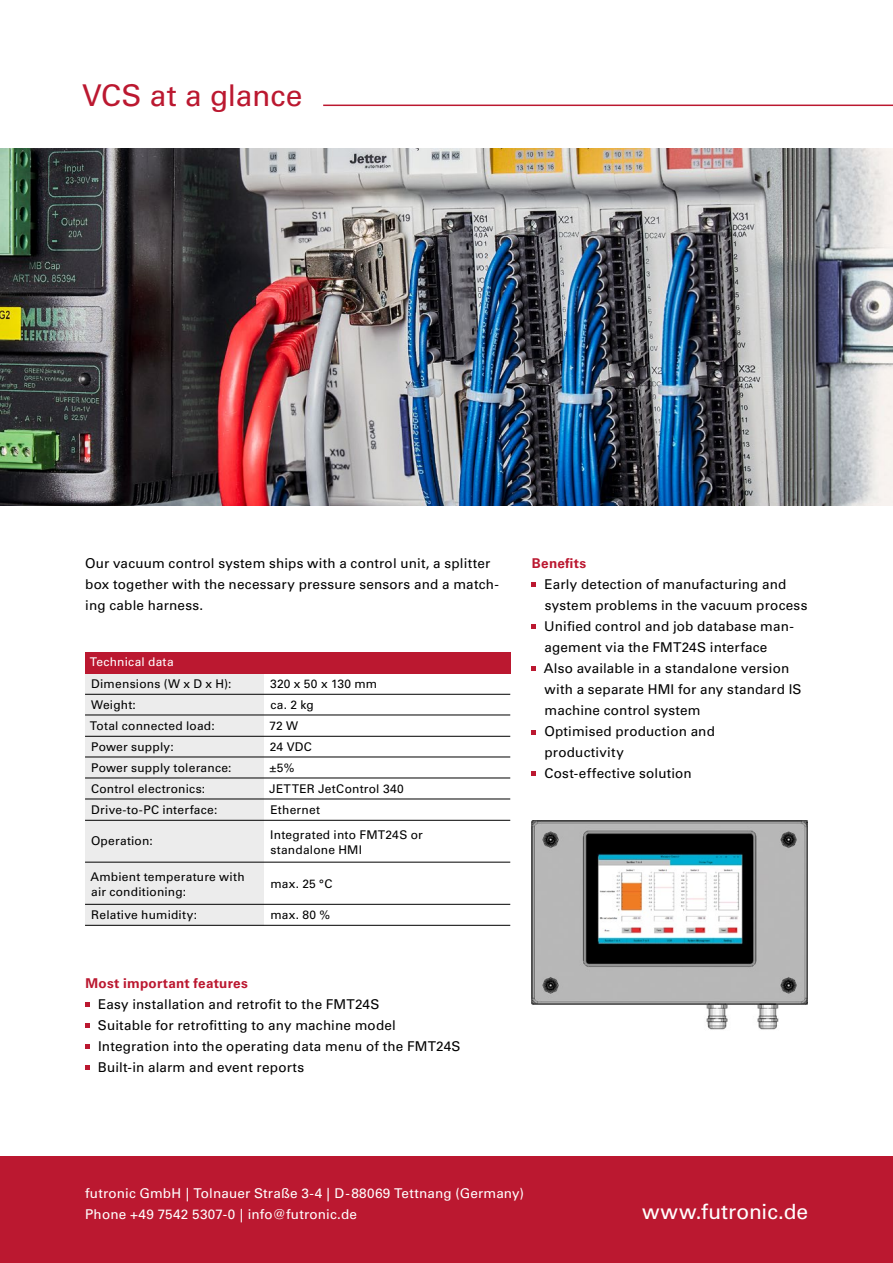
<style>
.page{position:relative;width:893px;height:1263px;background:#fff}
.page>*{position:absolute;margin:0;border:0;box-sizing:border-box;transform-origin:0 0}
.t1{font:30px "Univers LT";letter-spacing:-.005em;color:#bb1830}
.t2{font:21px "Univers LT";color:#fff}
.t3{font:13.5px/21px "Univers LT";letter-spacing:.015em;color:#000}
.t4{font:13.5px/21px "Univers LT";letter-spacing:.01em;color:#fff}
.t5{font:700 13.5px "Univers LT";letter-spacing:.02em;color:#bb1830}
.t6{font:12px/21px "Univers LT";letter-spacing:.015em;color:#000}
.t7{font:12px "Univers LT";letter-spacing:.015em;color:#fff}
</style>
<div class="page">
<img style="left:0;top:148px;width:893px;height:357px">
<div style="left:0;top:1156px;width:893px;height:107px;background:#bb1830"></div>
<hr style="left:323px;top:105px;width:570px;height:1px;background:#bb1830">
<svg style="left:85px;top:1003px;width:4px;height:4px"></svg>
<svg style="left:531px;top:583px;width:5px;height:4px"></svg>
<svg style="left:85px;top:1024px;width:4px;height:4px"></svg>
<svg style="left:531px;top:625px;width:5px;height:4px"></svg>
<svg style="left:85px;top:1045px;width:4px;height:4px"></svg>
<svg style="left:531px;top:667px;width:5px;height:4px"></svg>
<svg style="left:85px;top:1066px;width:4px;height:4px"></svg>
<svg style="left:531px;top:772px;width:5px;height:4px"></svg>
<svg style="left:531px;top:730px;width:5px;height:4px"></svg>
<div style="left:85px;top:673px;width:179px;height:252px;background:#ececec"></div>
<div style="left:85px;top:652px;width:425px;height:21px;background:#bb1830"></div>
<hr style="left:85px;top:694px;width:425px;height:1px;background:#000">
<hr style="left:85px;top:715px;width:425px;height:1px;background:#000">
<hr style="left:85px;top:736px;width:425px;height:1px;background:#000">
<hr style="left:85px;top:799px;width:425px;height:1px;background:#000">
<hr style="left:85px;top:778px;width:425px;height:1px;background:#000">
<hr style="left:85px;top:757px;width:425px;height:1px;background:#000">
<hr style="left:85px;top:820px;width:425px;height:1px;background:#000">
<hr style="left:85px;top:862px;width:425px;height:1px;background:#000">
<hr style="left:85px;top:904px;width:425px;height:1px;background:#000">
<hr style="left:85px;top:925px;width:425px;height:1px;background:#000">
<img style="left:531px;top:820px;width:277px;height:210px">
<h1 class="t1" style="left:82px;top:78px;width:222px">VCS at a glance</h1>
<p class="t3" style="left:85px;top:553px;width:407px">Our vacuum control system ships with a control unit, a splitter</p>
<p class="t5" style="left:532px;top:555px;width:56px">Benefits</p>
<p class="t3" style="left:85px;top:574px;width:415px">box together with the necessary pressure sensors and a match&shy;ing cable harness.</p>
<p class="t3" style="left:544px;top:574px;width:265px">Early detection of manufacturing and system problems in the vacuum process<br>Unified control and job database man&shy;agement via the FMT24S interface<br>Also available in a standalone version with a separate HMI for any standard IS machine control system<br>Optimised production and<br>productivity<br>Cost-effective solution</p>
<p class="t7" style="left:90px;top:655px;width:85px">Technical data</p>
<p class="t6" style="left:90px;top:673px;width:143px">Dimensions (W x D x H):<br>Weight:<br>Total connected load:<br>Power supply:<br>Power supply tolerance:<br>Control electronics:<br>Drive-to-PC interface:</p>
<p class="t6" style="left:269px;top:674px;width:136px">320 x 50 x 130 mm<br>ca. 2 kg<br>72 W<br>24 VDC<br>±5%<br>JETTER JetControl 340<br>Ethernet</p>
<p class="t6" style="left:91px;top:831px;width:63px">Operation:</p>
<p class="t6" style="left:90px;top:869px;width:156px;line-height:15px">Ambient temperature with air conditioning:</p>
<p class="t6" style="left:91px;top:904px;width:107px">Relative humidity:</p>
<p class="t5" style="left:86px;top:975px;width:164px">Most important features</p>
<p class="t6" style="left:270px;top:827px;width:154px;line-height:15px">Integrated into FMT24S or standalone HMI</p>
<p class="t6" style="left:270px;top:873px;width:63px">max. 25 °C</p>
<p class="t6" style="left:270px;top:904px;width:61px">max. 80 %</p>
<p class="t3" style="left:98px;top:994px;width:364px">Easy installation and retrofit to the FMT24S<br>Suitable for retrofitting to any machine model Integration into the operating data menu of the FMT24S Built-in alarm and event reports</p>
<p class="t4" style="left:85px;top:1183px;width:441px">futronic GmbH | Tolnauer Straße 3-4 | D-88069 Tettnang (Germany)<br>Phone +49 7542 5307-0 | info@futronic.de</p>
<h2 class="t2" style="left:642px;top:1199px;width:168px">www.futronic.de</h2>
</div>
